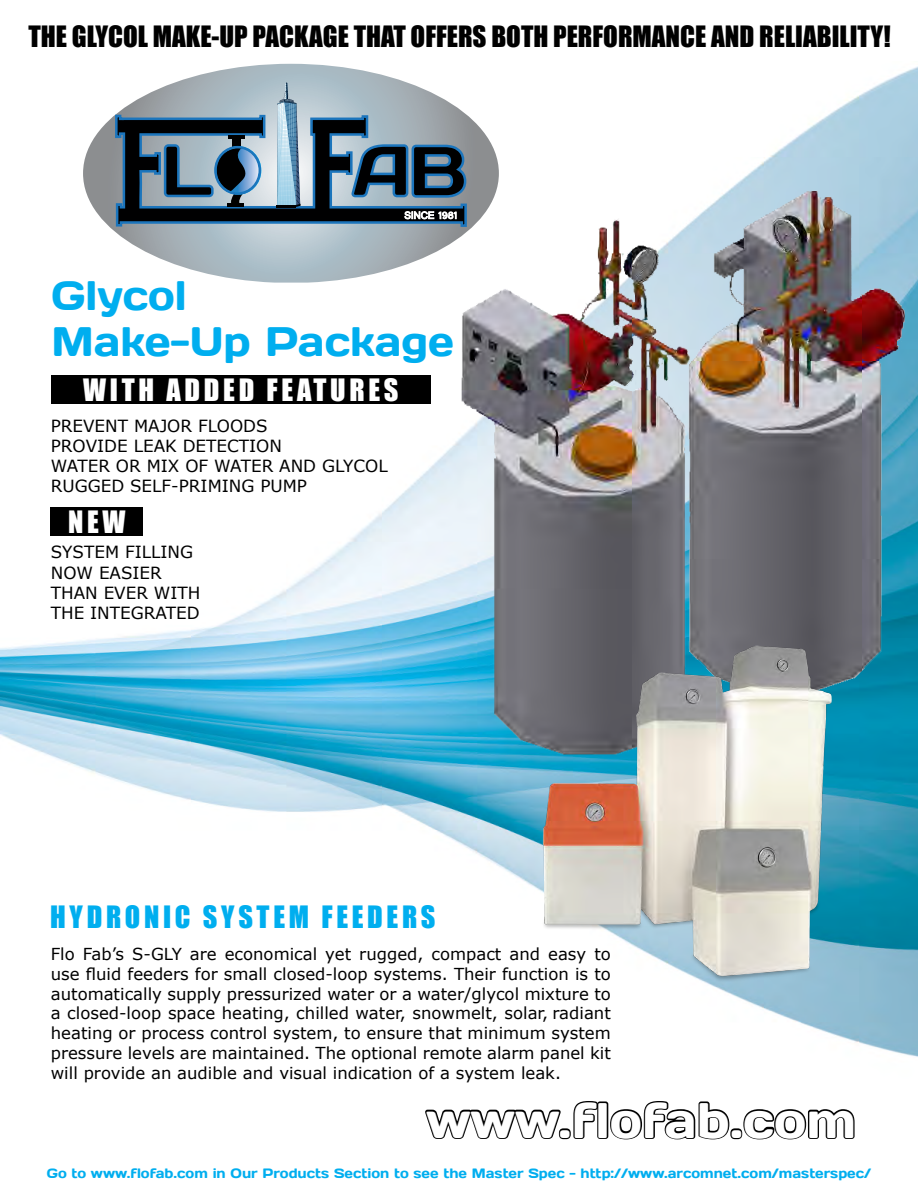
<style>
.page{position:relative;width:918px;height:1188px;background:#fff}
.page>*{position:absolute;margin:0;border:0;box-sizing:border-box;transform-origin:0 0}
.t1{font:49.65px "Days";color:#fff}
.t2{font:40.95px/45.9px "Days";color:#00aeef}
.t3{font:28.35px "Impact";letter-spacing:.13em;color:#00aeef}
.t4{font:28.35px "Impact";letter-spacing:.13em;color:#fff}
.t5{font:27px "Impact";color:#000}
.t6{font:16.8px/20.1px "Verdana";color:#000}
.t7{font:16.5px/19.8px "Verdana";color:#000;text-align:justify}
.t8{font:13.5px "Days";color:#00aeef}
.t9{font:12.6px "Tunga";color:#fff}
</style>
<div class="page">
<img style="left:0;top:648px;width:1px;height:87px">
<img style="left:1px;top:63px;width:917px;height:994px">
<svg style="left:83px;top:64px;width:416px;height:219px"></svg>
<svg style="left:114px;top:82px;width:354px;height:146px;background:#6f818e"></svg>
<svg style="left:425px;top:1101px;width:430px;height:39px"></svg>
<div style="left:51px;top:375px;width:380px;height:29px;background:#000"></div>
<div style="left:51px;top:507px;width:92px;height:29px;background:#000"></div>
<div style="left:31px;top:902px;width:424px;height:36px;background:#fff"></div>
<img style="left:664px;top:163px;width:253px;height:557px">
<img style="left:433px;top:193px;width:302px;height:593px">
<img style="left:531px;top:637px;width:307px;height:345px">
<h3 class="t5" style="left:29px;top:15px;width:864px">THE GLYCOL MAKE-UP PACKAGE THAT OFFERS BOTH PERFORMANCE AND RELIABILITY!</h3>
<p class="t9" style="left:404px;top:207px;width:54px">SINCE 1981</p>
<h2 class="t2" style="left:51px;top:273px;width:404px">Glycol<br>Make-Up Package</h2>
<h3 class="t4" style="left:83px;top:367px;width:317px">WITH ADDED FEATURES</h3>
<p class="t6" style="left:51px;top:415px;width:338px">PREVENT MAJOR FLOODS<br>PROVIDE LEAK DETECTION<br>WATER OR MIX OF WATER AND GLYCOL<br>RUGGED SELF-PRIMING PUMP</p>
<h3 class="t4" style="left:68px;top:499px;width:59px">NEW</h3>
<p class="t6" style="left:51px;top:542px;width:151px">SYSTEM FILLING<br>NOW EASIER<br>THAN EVER WITH<br>THE INTEGRATED</p>
<h3 class="t3" style="left:50px;top:895px;width:387px">HYDRONIC SYSTEM FEEDERS</h3>
<p class="t7" style="left:51px;top:944px;width:562px">Flo Fab’s S-GLY are economical yet rugged, compact and easy to use fluid feeders for small closed-loop systems. Their function is to automatically supply pressurized water or a water/glycol mixture to a closed-loop space heating, chilled water, snowmelt, solar, radiant heating or process control system, to ensure that minimum system pressure levels are maintained. The optional remote alarm panel kit will provide an audible and visual indication of a system leak.</p>
<h1 class="t1" style="left:426px;top:1088px;width:432px">www.flofab.com</h1>
<p class="t8" style="left:47px;top:1165px;width:826px">Go to www.flofab.com in Our Products Section to see the Master Spec - http://www.arcomnet.com/masterspec/</p>
</div>
